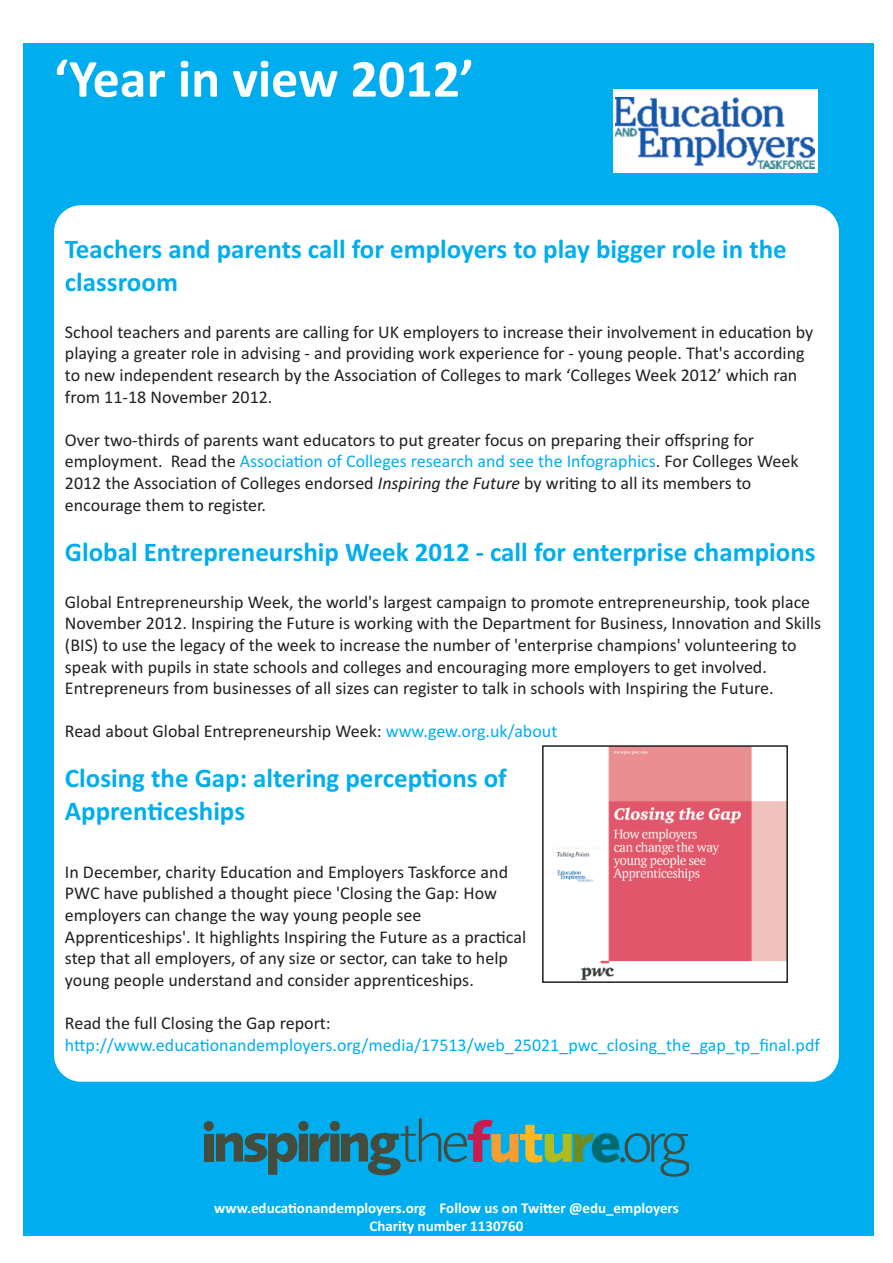
<style>
.page{position:relative;width:893px;height:1263px;background:#fff}
.page>*{position:absolute;margin:0;border:0;box-sizing:border-box;transform-origin:0 0}
.t1{font:700 54px "Calibri";color:#fff}
.t2{font:700 27px/32.4px "Calibri";color:#00aeef}
.t3{font:18px/21.6px "Calibri";color:#231f20}
.t4{font:18px "Calibri";color:#00aeef}
.t5{font:700 15px/18px "Calibri";color:#fff;text-align:center}
.s1{color:#00aeef}
.s2{font-style:italic}
</style>
<div class="page">
<div style="left:24px;top:44px;width:850px;height:1191px;background:#00aeef"></div>
<div style="left:613px;top:89px;width:204px;height:84px;background:#fff"></div>
<img style="left:615px;top:97px;width:199px;height:72px">
<div style="left:54px;top:205px;width:785px;height:877px;background:#fff;border-radius:27px"></div>
<img style="left:552px;top:748px;width:233px;height:232px">
<div style="left:542px;top:745px;width:246px;height:238px;border:2px solid #231f20"></div>
<div style="left:204px;top:1134px;width:9px;height:27px;background:#434c3d"></div>
<div style="left:204px;top:1121px;width:10px;height:10px;background:#434c3d;border-radius:50%"></div>
<svg style="left:216px;top:1118px;width:473px;height:59px"></svg>
<h1 class="t1" style="left:54px;top:46px;width:421px">‘Year in view 2012’</h1>
<h2 class="t2" style="left:65px;top:233px;width:723px">Teachers and parents call for employers to play bigger role in the classroom</h2>
<p class="t3" style="left:65px;top:321px;width:750px">School teachers and parents are calling for UK employers to increase their involvement in education by playing a greater role in advising - and providing work experience for - young people. That's according to new independent research by the Association of Colleges to mark ‘Colleges Week 2012’ which ran from 11-18 November 2012.</p>
<p class="t3" style="left:65px;top:429px;width:735px">Over two-thirds of parents want educators to put greater focus on preparing their offspring for employment. Read the <span class="s1">Association of Colleges research and see the Infographics</span>. For Colleges Week 2012 the Association of Colleges endorsed <span class="s2">Inspiring the Future</span> by writing to all its members to encourage them to register.</p>
<h2 class="t2" style="left:65px;top:535px;width:752px">Global Entrepreneurship Week 2012 - call for enterprise champions</h2>
<p class="t3" style="left:65px;top:591px;width:758px">Global Entrepreneurship Week, the world's largest campaign to promote entrepreneurship, took place November 2012. Inspiring the Future is working with the Department for Business, Innovation and Skills (BIS) to use the legacy of the week to increase the number of 'enterprise champions' volunteering to speak with pupils in state schools and colleges and encouraging more employers to get involved.<br>Entrepreneurs from businesses of all sizes can register to talk in schools with Inspiring the Future.</p>
<p class="t3" style="left:65px;top:720px;width:494px">Read about Global Entrepreneurship Week: <span class="s1">www.gew.org.uk/about</span></p>
<h2 class="t2" style="left:65px;top:762px;width:443px">Closing the Gap: altering perceptions of<br>Apprenticeships</h2>
<p class="t3" style="left:65px;top:861px;width:463px">In December, charity Education and Employers Taskforce and PWC have published a thought piece 'Closing the Gap: How employers can change the way young people see Apprenticeships'. It highlights Inspiring the Future as a practical step that all employers, of any size or sector, can take to help young people understand and consider apprenticeships.</p>
<p class="t3" style="left:65px;top:1012px;width:267px">Read the full Closing the Gap report:</p>
<p class="t4" style="left:65px;top:1034px;width:757px">http://www.educationandemployers.org/media/17513/web_25021_pwc_closing_the_gap_tp_final.pdf</p>
<p class="t5" style="left:214px;top:1198px;width:466px">www.educationandemployers.org Follow us on Twitter @edu_employers<br>Charity number 1130760</p>
</div>
